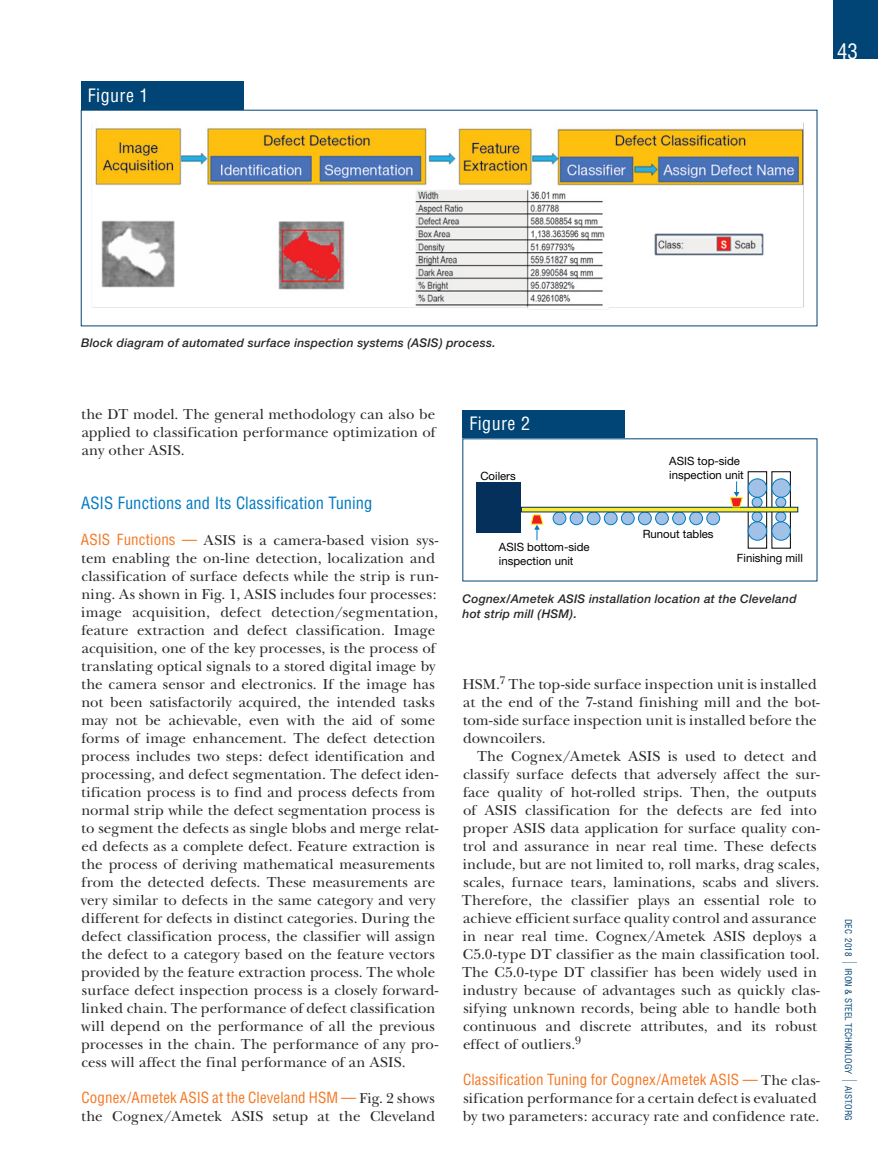
<style>
.page{position:relative;width:878px;height:1175px;background:#fff}
.page>*{position:absolute;margin:0;border:0;box-sizing:border-box;transform-origin:0 0}
.t1{font:condensed 21px "Helvetica";color:#fff}
.t2{font:condensed 18px "Helvetica";letter-spacing:.025em;color:#fff}
.t3{font:condensed 16.5px "Helvetica";letter-spacing:.005em;color:#0079c1}
.t4{font:15px/18px "New Baskerville";letter-spacing:.005em;color:#292829}
.t5{font:condensed 15px "Helvetica";letter-spacing:.01em;color:#f47721}
.t6{font:italic 500 12px/15px "Helvetica Neue";letter-spacing:.015em;color:#292829}
.t7{font:11.4px/13.6px "Helvetica Neue";color:#000}
.t8{font:condensed 9px "Helvetica";color:#004575}
.s1{font-family:"Helvetica";font-stretch:condensed;color:#f47721}
.s2{font-family:"New Baskerville";font-stretch:normal;color:#292829}
</style>
<div class="page">
<div style="left:832px;top:0;width:46px;height:58px;background:#004575"></div>
<div style="left:81px;top:81px;width:162px;height:30px;background:#004575"></div>
<img style="left:92px;top:122px;width:712px;height:188px">
<div style="left:462px;top:410px;width:162px;height:29px;background:#004575"></div>
<div style="left:476px;top:482px;width:45px;height:50px;background:#05305b"></div>
<div style="left:748px;top:479px;width:18px;height:18px;background:#a1c1e6;border-radius:50%"></div>
<div style="left:748px;top:479px;width:18px;height:18px;border:1px solid #0079c1;border-radius:50%"></div>
<div style="left:752px;top:497px;width:10px;height:10px;background:#a1c1e6;border-radius:50%"></div>
<div style="left:752px;top:497px;width:10px;height:10px;border:1px solid #0079c1;border-radius:50%"></div>
<div style="left:748px;top:522px;width:18px;height:18px;background:#a1c1e6;border-radius:50%"></div>
<div style="left:748px;top:521px;width:18px;height:19px;border:1px solid #0079c1;border-radius:50%"></div>
<div style="left:706px;top:512px;width:13px;height:13px;background:#a1c1e6;border-radius:50%"></div>
<div style="left:706px;top:512px;width:13px;height:13px;border:1px solid #0079c1;border-radius:50%"></div>
<div style="left:689px;top:512px;width:13px;height:13px;background:#a1c1e6;border-radius:50%"></div>
<div style="left:689px;top:512px;width:13px;height:13px;border:1px solid #0079c1;border-radius:50%"></div>
<div style="left:672px;top:512px;width:13px;height:13px;background:#a1c1e6;border-radius:50%"></div>
<div style="left:672px;top:512px;width:13px;height:13px;border:1px solid #0079c1;border-radius:50%"></div>
<div style="left:655px;top:512px;width:13px;height:13px;background:#a1c1e6;border-radius:50%"></div>
<div style="left:655px;top:512px;width:13px;height:13px;border:1px solid #0079c1;border-radius:50%"></div>
<div style="left:638px;top:512px;width:13px;height:13px;background:#a1c1e6;border-radius:50%"></div>
<div style="left:638px;top:512px;width:13px;height:13px;border:1px solid #0079c1;border-radius:50%"></div>
<div style="left:621px;top:512px;width:13px;height:13px;background:#a1c1e6;border-radius:50%"></div>
<div style="left:621px;top:512px;width:13px;height:13px;border:1px solid #0079c1;border-radius:50%"></div>
<div style="left:604px;top:512px;width:13px;height:13px;background:#a1c1e6;border-radius:50%"></div>
<div style="left:604px;top:512px;width:13px;height:13px;border:1px solid #0079c1;border-radius:50%"></div>
<div style="left:587px;top:512px;width:13px;height:13px;background:#a1c1e6;border-radius:50%"></div>
<div style="left:587px;top:512px;width:13px;height:13px;border:1px solid #0079c1;border-radius:50%"></div>
<div style="left:570px;top:512px;width:13px;height:13px;background:#a1c1e6;border-radius:50%"></div>
<div style="left:570px;top:512px;width:13px;height:13px;border:1px solid #0079c1;border-radius:50%"></div>
<div style="left:553px;top:512px;width:13px;height:13px;background:#a1c1e6;border-radius:50%"></div>
<div style="left:553px;top:512px;width:13px;height:13px;border:1px solid #0079c1;border-radius:50%"></div>
<div style="left:752px;top:512px;width:10px;height:10px;background:#a1c1e6;border-radius:50%"></div>
<div style="left:752px;top:511px;width:10px;height:11px;border:1px solid #0079c1;border-radius:50%"></div>
<div style="left:771px;top:479px;width:19px;height:18px;background:#a1c1e6;border-radius:50%"></div>
<div style="left:771px;top:479px;width:19px;height:18px;border:1px solid #0079c1;border-radius:50%"></div>
<div style="left:775px;top:497px;width:10px;height:10px;background:#a1c1e6;border-radius:50%"></div>
<div style="left:775px;top:497px;width:11px;height:10px;border:1px solid #0079c1;border-radius:50%"></div>
<div style="left:771px;top:522px;width:19px;height:18px;background:#a1c1e6;border-radius:50%"></div>
<div style="left:771px;top:521px;width:19px;height:19px;border:1px solid #0079c1;border-radius:50%"></div>
<div style="left:775px;top:512px;width:10px;height:10px;background:#a1c1e6;border-radius:50%"></div>
<div style="left:775px;top:511px;width:11px;height:11px;border:1px solid #0079c1;border-radius:50%"></div>
<div style="left:521px;top:507px;width:276px;height:5px;background:#f9ed32"></div>
<svg style="left:530px;top:514px;width:13px;height:26px"></svg>
<svg style="left:730px;top:481px;width:12px;height:26px"></svg>
<p class="t2" style="left:88px;top:84px;width:62px">Figure 1</p>
<h1 class="t1" style="left:837px;top:38px;width:22px">43</h1>
<p class="t6" style="left:81px;top:335px;width:416px">Block diagram of automated surface inspection systems (ASIS) process.</p>
<p class="t4" style="left:81px;top:405px;width:356px;text-align:justify">the DT model. The general methodology can also be applied to classification performance optimization of any other ASIS.</p>
<p class="t3" style="left:81px;top:492px;width:293px">ASIS Functions and Its Classification Tuning</p>
<p class="t4" style="left:81px;top:531px;width:359px"><span class="s1">ASIS Functions —</span> ASIS is a camera-based vision sys&shy;tem enabling the on-line detection, localization and classification of surface defects while the strip is run&shy;ning. As shown in Fig. 1, ASIS includes four processes: image acquisition, defect detection/segmentation, feature extraction and defect classification. Image acquisition, one of the key processes, is the process of translating optical signals to a stored digital image by the camera sensor and electronics. If the image has not been satisfactorily acquired, the intended tasks may not be achievable, even with the aid of some forms of image enhancement. The defect detection process includes two steps: defect identification and processing, and defect segmentation. The defect iden&shy;tification process is to find and process defects from normal strip while the defect segmentation process is to segment the defects as single blobs and merge relat&shy;ed defects as a complete defect. Feature extraction is the process of deriving mathematical measurements from the detected defects. These measurements are very similar to defects in the same category and very different for defects in distinct categories. During the defect classification process, the classifier will assign the defect to a category based on the feature vectors provided by the feature extraction process. The whole surface defect inspection process is a closely forward&shy;linked chain. The performance of defect classification will depend on the performance of all the previous processes in the chain. The performance of any pro&shy;cess will affect the final performance of an ASIS.</p>
<p class="t5" style="left:81px;top:1088px;width:355px">Cognex/Ametek ASIS at the Cleveland HSM — <span class="s2">Fig. 2 shows</span></p>
<p class="t4" style="left:81px;top:1107px;width:355px">the Cognex/Ametek ASIS setup at the Cleveland</p>
<p class="t2" style="left:469px;top:412px;width:62px">Figure 2</p>
<p class="t7" style="left:480px;top:468px;width:37px">Coilers</p>
<p class="t7" style="left:499px;top:540px;width:92px">ASIS bottom-side inspection unit</p>
<p class="t7" style="left:669px;top:454px;width:76px">ASIS top-side inspection unit</p>
<p class="t7" style="left:642px;top:527px;width:72px">Runout tables</p>
<p class="t7" style="left:737px;top:550px;width:67px">Finishing mill</p>
<p class="t6" style="left:462px;top:590px;width:335px">Cognex/Ametek ASIS installation location at the Cleveland hot strip mill (HSM).</p>
<p class="t4" style="left:462px;top:675px;width:359px">HSM.<sup>7</sup> The top-side surface inspection unit is installed at the end of the 7-stand finishing mill and the bot&shy;tom-side surface inspection unit is installed before the downcoilers.</p>
<p class="t4" style="left:462px;top:747px;width:359px;text-indent:15px">The Cognex/Ametek ASIS is used to detect and classify surface defects that adversely affect the sur&shy;face quality of hot-rolled strips. Then, the outputs of ASIS classification for the defects are fed into proper ASIS data application for surface quality con&shy;trol and assurance in near real time. These defects include, but are not limited to, roll marks, drag scales, scales, furnace tears, laminations, scabs and slivers.<br>Therefore, the classifier plays an essential role to achieve efficient surface quality control and assurance in near real time. Cognex/Ametek ASIS deploys a C5.0-type DT classifier as the main classification tool.<br>The C5.0-type DT classifier has been widely used in industry because of advantages such as quickly clas&shy;sifying unknown records, being able to handle both continuous and discrete attributes, and its robust effect of outliers.<sup>9</sup></p>
<p class="t5" style="left:463px;top:1070px;width:358px">Classification Tuning for Cognex/Ametek ASIS — <span class="s2">The clas-</span></p>
<p class="t4" style="left:463px;top:1089px;width:358px">sification performance for a certain defect is evaluated by two parameters: accuracy rate and confidence rate.</p>
<p class="t8" style="left:854px;top:918px;width:39px;rotate:90deg">DEC 2018</p>
<p class="t8" style="left:854px;top:967px;width:108px;rotate:90deg">IRON &amp; STEEL TECHNOLOGY</p>
<p class="t8" style="left:854px;top:1086px;width:36px;rotate:90deg">AIST.ORG</p>
</div>
